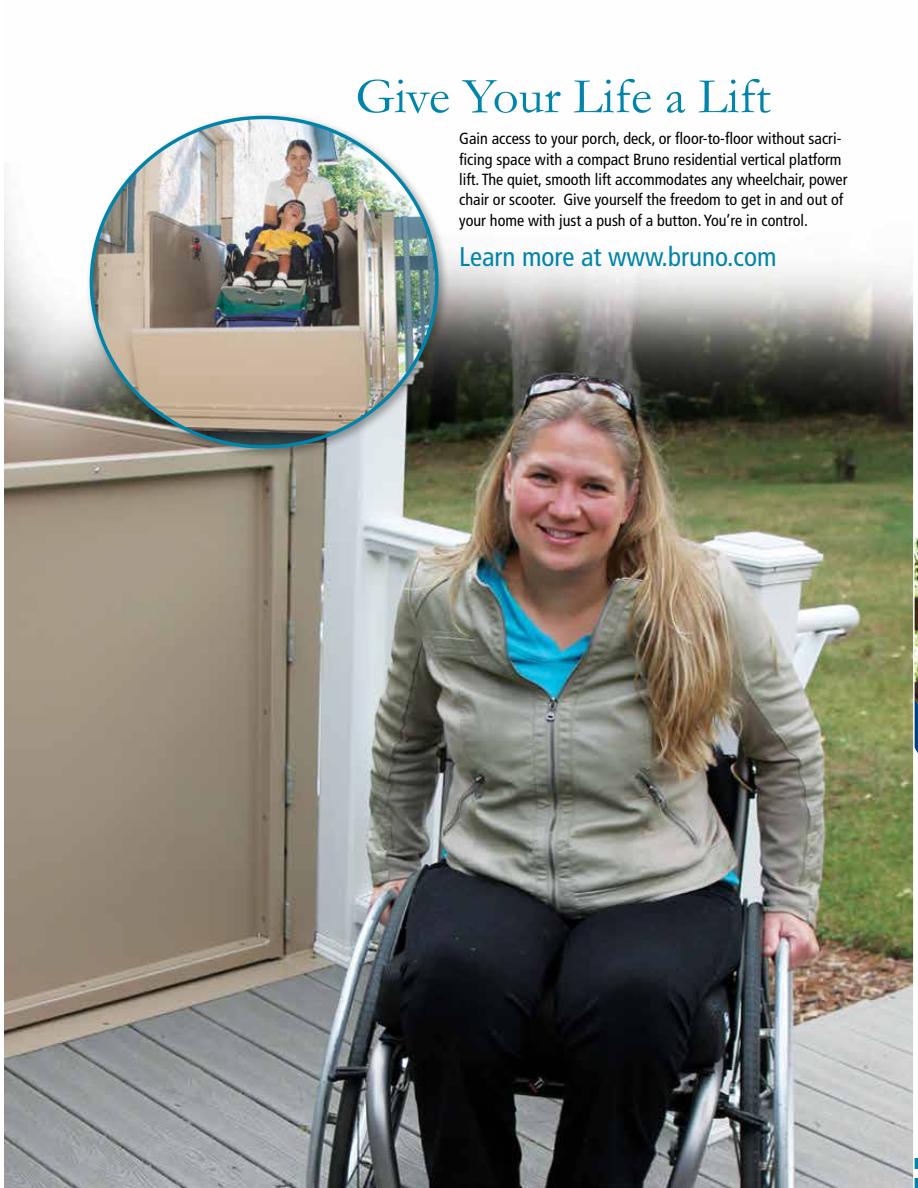
<style>
.page{position:relative;width:918px;height:1188px;background:#fff}
.page>*{position:absolute;margin:0;border:0;box-sizing:border-box;transform-origin:0 0}
.t1{font:51px "Garamond";color:#0084a9}
.t2{font:condensed 27px "Frutiger LT Std";color:#0084a9}
.t3{font:condensed 16.2px/20.4px "Frutiger LT Std";color:#000}
</style>
<div class="page">
<hr style="left:914px;top:1178px;width:4px;height:10px;background:#0084a9">
<hr style="left:914px;top:1158px;width:4px;height:11px;background:#0084a9">
<svg style="left:915px;top:741px;width:3px;height:12px"></svg>
<img style="left:915px;top:538px;width:3px;height:203px">
<img style="left:4px;top:196px;width:911px;height:992px">
<div style="left:85px;top:111px;width:365px;height:349px;background:#000;opacity:.35"></div>
<img style="left:91px;top:117px;width:346px;height:330px">
<h1 class="t1" style="left:356px;top:62px;width:417px">Give Your Life a Lift</h1>
<p class="t3" style="left:459px;top:129px;width:390px">Gain access to your porch, deck, or floor-to-floor without sacri&shy;ficing space with a compact Bruno residential vertical platform lift. The quiet, smooth lift accommodates any wheelchair, power chair or scooter. Give yourself the freedom to get in and out of your home with just a push of a button. You’re in control.</p>
<h2 class="t2" style="left:459px;top:241px;width:319px">Learn more at www.bruno.com</h2>
</div>
